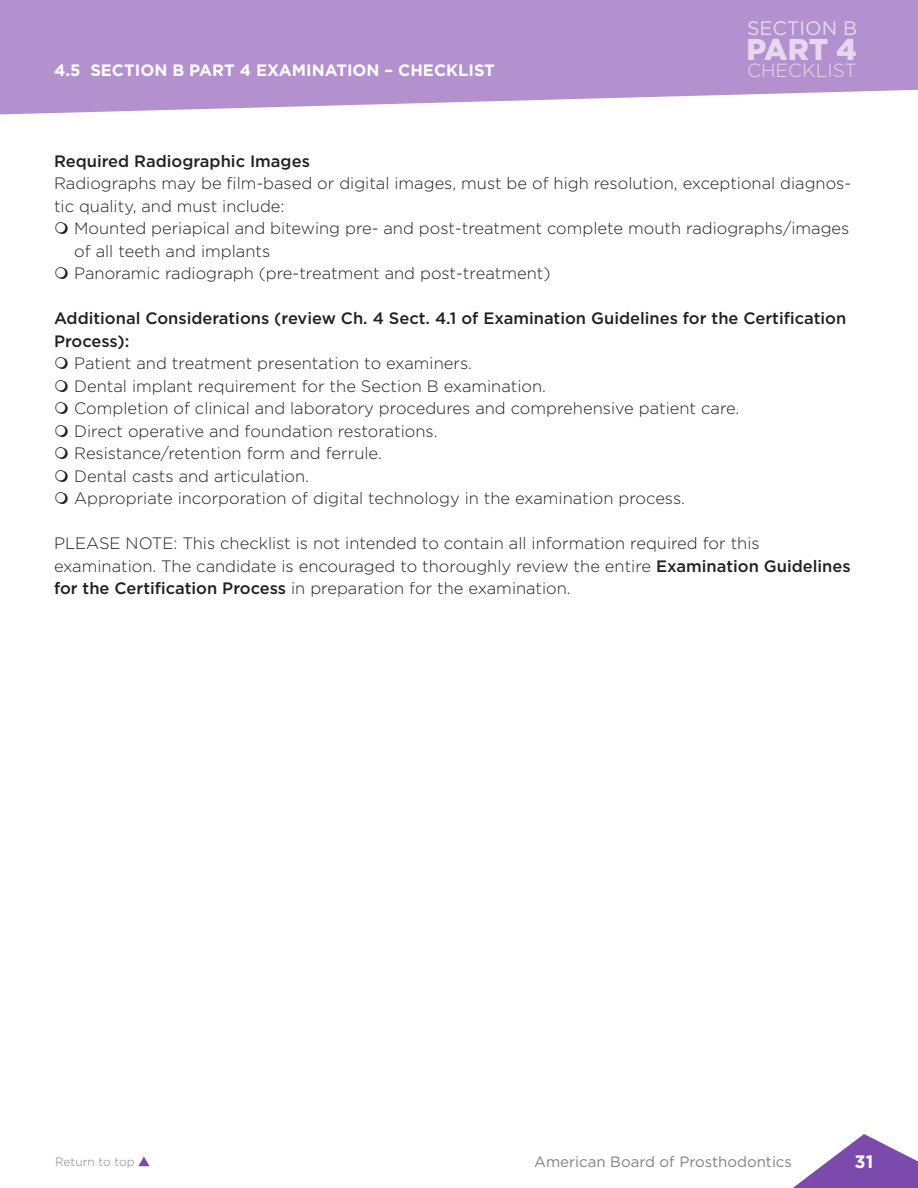
<style>
.page{position:relative;width:918px;height:1188px;background:#fff}
.page>*{position:absolute;margin:0;border:0;box-sizing:border-box;transform-origin:0 0}
.t1{font:900 30px "Gotham";color:#e8d8ef}
.t2{font:19.5px "Gotham";color:#e8d8ef}
.t3{font:300 19.05px "Gotham";color:#e8d8ef}
.t4{font:700 18px "Gotham";color:#fff}
.Body_Text{font:300 16.5px/22.5px "Gotham";color:#231f20}
.SubSub{font:500 16.5px/22.5px "Gotham";color:#231f20}
.SubSub-2{font:700 16.5px "Gotham";color:#fff}
.t5{font:15px "Gotham";color:#808285}
.t6{font:300 12px "Gotham";color:#808285}
.s1{font-weight:500}
</style>
<div class="page">
<svg style="left:793px;top:1134px;width:125px;height:54px"></svg>
<svg style="left:138px;top:1157px;width:11px;height:9px"></svg>
<svg style="left:0;top:0;width:918px;height:114px;background:#ba9bd3"></svg>
<p class="SubSub-2" style="left:54px;top:60px;width:443px">4.5 SECTION B PART 4 EXAMINATION – CHECKLIST</p>
<p class="t2" style="left:747px;top:16px;width:112px">SECTION B</p>
<p class="t3" style="left:747px;top:59px;width:111px">CHECKLIST</p>
<p class="t1" style="left:746px;top:28px;width:112px">PART 4</p>
<p class="SubSub" style="left:54px;top:149px;width:257px">Required Radiographic Images</p>
<p class="Body_Text" style="left:54px;top:171px;width:799px">Radiographs may be film-based or digital images, must be of high resolution, exceptional diagnos&shy;tic quality, and must include:</p>
<p class="Body_Text" style="left:74px;top:216px;width:777px">Mounted periapical and bitewing pre- and post-treatment complete mouth radiographs/images of all teeth and implants</p>
<p class="Body_Text" style="left:74px;top:261px;width:478px">Panoramic radiograph (pre-treatment and post-treatment)</p>
<p class="SubSub" style="left:54px;top:307px;width:794px">Additional Considerations (review Ch. 4 Sect. 4.1 of Examination Guidelines for the Certification<br>Process):</p>
<p class="Body_Text" style="left:74px;top:351px;width:399px">Patient and treatment presentation to examiners.</p>
<p class="Body_Text" style="left:74px;top:374px;width:473px">Dental implant requirement for the Section B examination.</p>
<p class="Body_Text" style="left:74px;top:396px;width:667px">Completion of clinical and laboratory procedures and comprehensive patient care.</p>
<p class="Body_Text" style="left:74px;top:419px;width:365px">Direct operative and foundation restorations.</p>
<p class="Body_Text" style="left:74px;top:441px;width:309px">Resistance/retention form and ferrule.</p>
<p class="Body_Text" style="left:74px;top:464px;width:236px">Dental casts and articulation.</p>
<p class="Body_Text" style="left:74px;top:486px;width:612px">Appropriate incorporation of digital technology in the examination process.</p>
<p class="Body_Text" style="left:54px;top:531px;width:798px">PLEASE NOTE: This checklist is not intended to contain all information required for this examination. The candidate is encouraged to thoroughly review the entire <span class="s1">Examination Guidelines for the Certification Process</span> in preparation for the examination.</p>
<p class="t6" style="left:55px;top:1154px;width:81px">Return to top</p>
<p class="t5" style="left:534px;top:1152px;width:259px">American Board of Prosthodontics</p>
<p class="t4" style="left:855px;top:1149px;width:20px">31</p>
</div>
